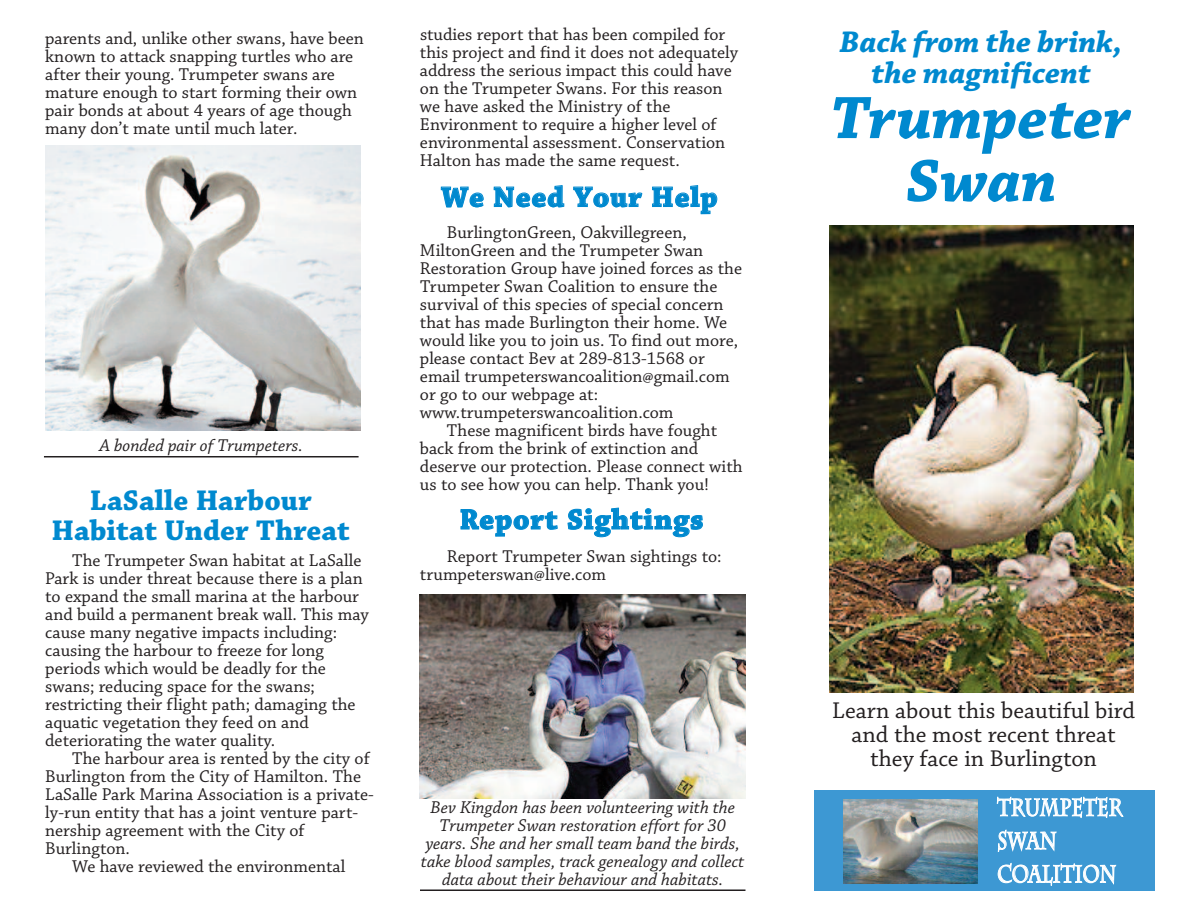
<style>
.page{position:relative;width:1188px;height:918px;background:#fff}
.page>*{position:absolute;margin:0;border:0;box-sizing:border-box;transform-origin:0 0}
.t1{font:italic 700 63px/63px "Chaparral Pro";color:#0089cf;text-align:center}
.t2{font:italic 700 31.5px/31.5px "Chaparral Pro";color:#0089cf;text-align:center}
.t3{font:700 30px/30px "Chaparral Pro";letter-spacing:.01em;color:#0089cf;text-align:center}
.t4{font:700 30px "Chaparral Pro";letter-spacing:.03em;color:#0089cf}
.t5{font:24px/24px "Chaparral Pro";color:#231f20;text-align:center}
.t6{font:24px/33.3px "Charlemagne Std Bold+IHZLCN";color:#fff;scale:.77 1}
.t7{font:18px/18px "Chaparral Pro";color:#231f20}
.t8{font:italic 18px/18px "Chaparral Pro";color:#231f20;text-align:center}
</style>
<div class="page">
<img style="left:419px;top:595px;width:327px;height:204px">
<img style="left:830px;top:226px;width:304px;height:466px">
<img style="left:45px;top:146px;width:315px;height:284px">
<hr style="left:44px;top:456px;width:315px;height:1px;background:#231f20">
<hr style="left:420px;top:889px;width:326px;height:2px;background:#231f20">
<div style="left:814px;top:791px;width:341px;height:100px;background:#3d98d3"></div>
<img style="left:843px;top:799px;width:135px;height:84px">
<p class="t7" style="left:45px;top:30px;width:320px">parents and, unlike other swans, have been known to attack snapping turtles who are after their young. Trumpeter swans are mature enough to start forming their own pair bonds at about 4 years of age though many don’t mate until much later.</p>
<p class="t8" style="left:100px;top:438px;width:205px">A bonded pair of Trumpeters.</p>
<h3 class="t3" style="left:52px;top:488px;width:300px">LaSalle Harbour<br>Habitat Under Threat</h3>
<p class="t7" style="left:45px;top:552px;width:325px;text-indent:27px">The Trumpeter Swan habitat at LaSalle Park is under threat because there is a plan to expand the small marina at the harbour and build a permanent break wall. This may cause many negative impacts including: causing the harbour to freeze for long periods which would be deadly for the swans; reducing space for the swans; restricting their flight path; damaging the aquatic vegetation they feed on and deteriorating the water quality.</p>
<p class="t7" style="left:72px;top:750px;width:299px">The harbour area is rented by the city of</p>
<p class="t7" style="left:45px;top:768px;width:317px">Burlington from the City of Hamilton. The</p>
<p class="t7" style="left:45px;top:786px;width:330px">LaSalle Park Marina Association is a private-</p>
<p class="t7" style="left:45px;top:804px;width:314px">ly-run entity that has a joint venture part-</p>
<p class="t7" style="left:45px;top:822px;width:261px">nership agreement with the City of</p>
<p class="t7" style="left:45px;top:840px;width:86px">Burlington.</p>
<p class="t7" style="left:72px;top:858px;width:275px">We have reviewed the environmental</p>
<p class="t7" style="left:420px;top:27px;width:320px">studies report that has been compiled for this project and find it does not adequately address the serious impact this could have on the Trumpeter Swans. For this reason we have asked the Ministry of the Environment to require a higher level of environmental assessment. Conservation Halton has made the same request.</p>
<h3 class="t4" style="left:441px;top:186px;width:278px">We Need Your Help</h3>
<p class="t7" style="left:420px;top:225px;width:324px;text-indent:27px">BurlingtonGreen, Oakvillegreen, MiltonGreen and the Trumpeter Swan Restoration Group have joined forces as the Trumpeter Swan Coalition to ensure the survival of this species of special concern that has made Burlington their home. We would like you to join us. To find out more, please contact Bev at 289-813-1568 or email trumpeterswancoalition@gmail.com or go to our webpage at: www.trumpeterswancoalition.com</p>
<p class="t7" style="left:420px;top:423px;width:324px;text-indent:27px">These magnificent birds have fought back from the brink of extinction and deserve our protection. Please connect with us to see how you can help. Thank you!</p>
<h3 class="t4" style="left:459px;top:508px;width:246px">Report Sightings</h3>
<p class="t7" style="left:420px;top:549px;width:303px;text-indent:27px">Report Trumpeter Swan sightings to: trumpeterswan@live.com</p>
<h2 class="t2" style="left:840px;top:29px;width:284px">Back from the brink, the magnificent</h2>
<h1 class="t1" style="left:832px;top:92px;width:301px">Trumpeter<br>Swan</h1>
<h3 class="t5" style="left:832px;top:701px;width:304px">Learn about this beautiful bird and the most recent threat they face in Burlington</h3>
<p class="t8" style="left:421px;top:800px;width:325px">Bev Kingdon has been volunteering with the Trumpeter Swan restoration effort for 30 years. She and her small team band the birds, take blood samples, track genealogy and collect data about their behaviour and habitats.</p>
<h3 class="t6" style="left:997px;top:791px;width:164px">TRUMPETER<br>SWAN<br>COALITION</h3>
</div>
